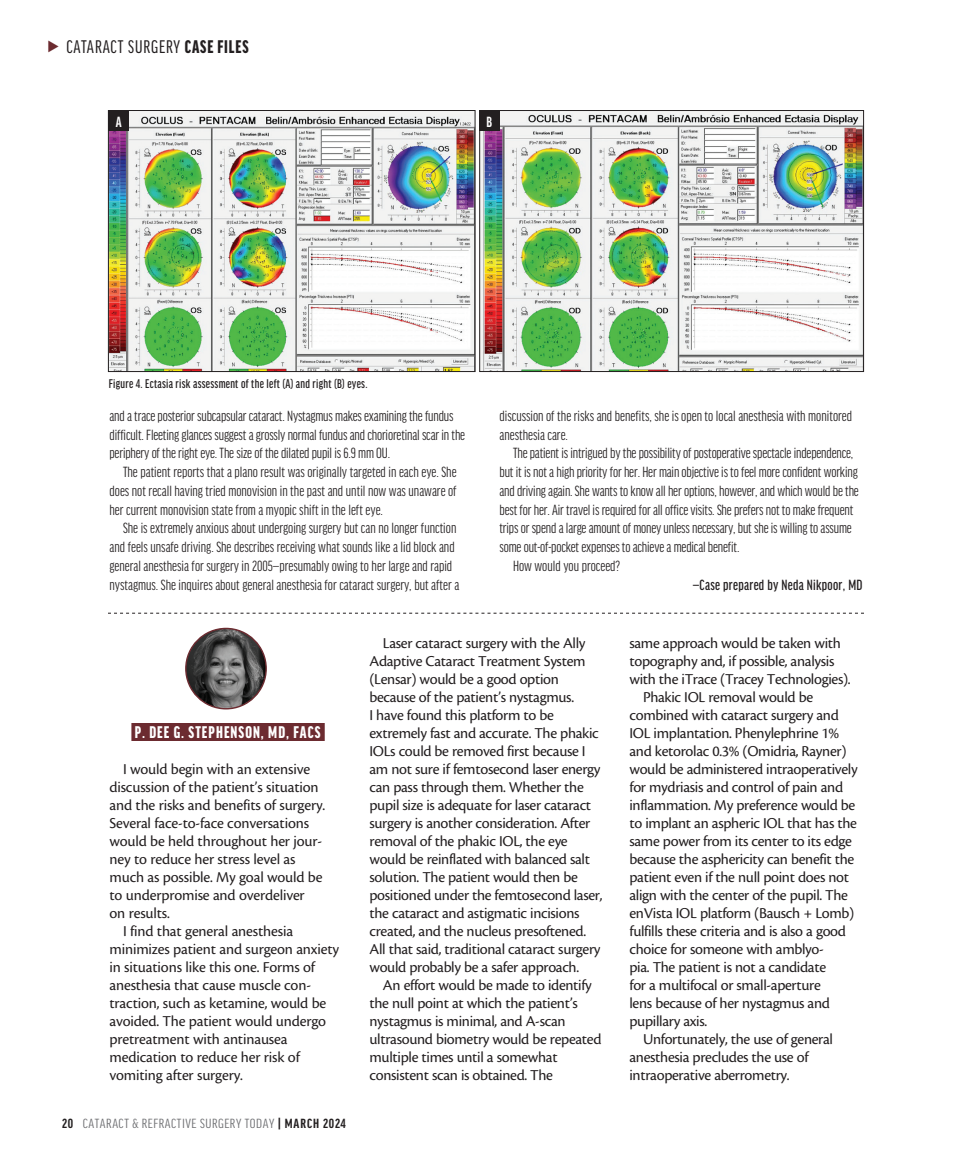
<style>
.page{position:relative;width:972px;height:1161px;background:#fff}
.page>*{position:absolute;margin:0;border:0;box-sizing:border-box;transform-origin:0 0}
.t1{font:19.5px "Good Headline Pro X Cond News";letter-spacing:.045em;color:#231f20}
.subhead{font:900 extra-condensed 18px "Good Headline Pro";letter-spacing:.06em;color:#fff}
.body{font:15.75px/18px "Cronos Pro";letter-spacing:-.02em;color:#231f20}
.sidebar_body{font:extra-condensed 15.75px/18.8px "Good Headline Pro";letter-spacing:-.01em;color:#231f20}
.sidebar_body-2{font:500 extra-condensed 15.75px "Good Headline Pro";letter-spacing:.02em;color:#231f20}
.t2{font:700 extra-condensed 15.75px "Good Headline Pro";color:#fff}
.t3{font:extra-condensed 14.1px "Good Headline Pro";letter-spacing:.035em;color:#6c6d70;scale:1.11 1}
.t4{font:500 extra-condensed 13.5px "Good Headline Pro";letter-spacing:.02em;color:#231f20}
.s1{font-family:"Good Headline Pro";font-weight:900;font-stretch:extra-condensed}
.s2{font-weight:700;color:#231f20}
</style>
<div class="page">
<div style="left:131px;top:723px;width:194px;height:18px;background:#6c2b30"></div>
<img style="left:186px;top:628px;width:80px;height:81px;border-radius:40px">
<div style="left:185px;top:628px;width:82px;height:82px;border:1px solid #6c2b30;border-radius:50%"></div>
<img style="left:110px;top:112px;width:363px;height:258px">
<div style="left:108px;top:110px;width:367px;height:262px;border:1px solid #231f20"></div>
<img style="left:481px;top:112px;width:381px;height:258px">
<div style="left:479px;top:110px;width:385px;height:262px;border:1px solid #231f20"></div>
<div style="left:109px;top:110px;width:20px;height:21px;background:#231f20"></div>
<div style="left:479px;top:110px;width:21px;height:20px;background:#231f20"></div>
<svg style="left:108px;top:613px;width:756px;height:1px"></svg>
<p class="t1" style="left:66px;top:37px;width:184px">CATARACT SURGERY <span class="s1">CASE FILES</span></p>
<p class="t2" style="left:116px;top:114px;width:7px">A</p>
<p class="t2" style="left:487px;top:114px;width:7px">B</p>
<p class="t4" style="left:109px;top:377px;width:260px">Figure 4. Ectasia risk assessment of the left (A) and right (B) eyes.</p>
<p class="sidebar_body" style="left:110px;top:406px;width:357px">and a trace posterior subcapsular cataract. Nystagmus makes examining the fundus difficult. Fleeting glances suggest a grossly normal fundus and chorioretinal scar in the periphery of the right eye. The size of the dilated pupil is 6.9 mm OU.</p>
<p class="sidebar_body" style="left:110px;top:463px;width:349px;text-align:justify;text-indent:14px">The patient reports that a plano result was originally targeted in each eye. She does not recall having tried monovision in the past and until now was unaware of her current monovision state from a myopic shift in the left eye.</p>
<p class="sidebar_body" style="left:110px;top:519px;width:351px;text-indent:14px">She is extremely anxious about undergoing surgery but can no longer function and feels unsafe driving. She describes receiving what sounds like a lid block and general anesthesia for surgery in 2005—presumably owing to her large and rapid nystagmus. She inquires about general anesthesia for cataract surgery, but after a</p>
<p class="sidebar_body" style="left:500px;top:406px;width:354px">discussion of the risks and benefits, she is open to local anesthesia with monitored anesthesia care.</p>
<p class="sidebar_body" style="left:500px;top:444px;width:361px;text-indent:14px">The patient is intrigued by the possibility of postoperative spectacle independence, but it is not a high priority for her. Her main objective is to feel more confident working and driving again. She wants to know all her options, however, and which would be the best for her. Air travel is required for all office visits. She prefers not to make frequent trips or spend a large amount of money unless necessary, but she is willing to assume some out-of-pocket expenses to achieve a medical benefit.</p>
<p class="sidebar_body" style="left:513px;top:556px;width:109px">How would you proceed?</p>
<p class="sidebar_body-2" style="left:693px;top:577px;width:171px">—Case prepared by Neda Nikpoor, MD</p>
<p class="subhead" style="left:135px;top:723px;width:187px">P. DEE G. STEPHENSON, MD, FACS</p>
<p class="body" style="left:110px;top:760px;width:217px;text-indent:14px">I would begin with an extensive discussion of the patient’s situation and the risks and benefits of surgery.<br>Several face-to-face conversations would be held throughout her jour&shy;ney to reduce her stress level as much as possible. My goal would be to underpromise and overdeliver<br>on results.</p>
<p class="body" style="left:110px;top:922px;width:231px;text-indent:14px">I find that general anesthesia minimizes patient and surgeon anxiety in situations like this one. Forms of anesthesia that cause muscle con&shy;traction, such as ketamine, would be avoided. The patient would undergo pretreatment with antinausea medication to reduce her risk of vomiting after surgery.</p>
<p class="t3" style="left:62px;top:1117px;width:257px"><span class="s2">20</span> CATARACT &amp; REFRACTIVE SURGERY TODAY <span class="s2">| MARCH 2024</span></p>
<p class="body" style="left:369px;top:634px;width:235px;text-indent:14px">Laser cataract surgery with the Ally Adaptive Cataract Treatment System (Lensar) would be a good option because of the patient’s nystagmus.<br>I have found this platform to be extremely fast and accurate. The phakic IOLs could be removed first because I am not sure if femtosecond laser energy can pass through them. Whether the pupil size is adequate for laser cataract surgery is another consideration. After removal of the phakic IOL, the eye would be reinflated with balanced salt solution. The patient would then be positioned under the femtosecond laser, the cataract and astigmatic incisions created, and the nucleus presoftened.<br>All that said, traditional cataract surgery would probably be a safer approach.</p>
<p class="body" style="left:369px;top:976px;width:233px;text-indent:14px">An effort would be made to identify the null point at which the patient’s nystagmus is minimal, and A-scan ultrasound biometry would be repeated multiple times until a somewhat consistent scan is obtained. The</p>
<p class="body" style="left:630px;top:634px;width:223px">same approach would be taken with topography and, if possible, analysis with the iTrace (Tracey Technologies).</p>
<p class="body" style="left:630px;top:688px;width:230px;text-indent:14px">Phakic IOL removal would be combined with cataract surgery and IOL implantation. Phenylephrine 1% and ketorolac 0.3% (Omidria, Rayner) would be administered intraoperatively for mydriasis and control of pain and inflammation. My preference would be to implant an aspheric IOL that has the same power from its center to its edge because the asphericity can benefit the patient even if the null point does not align with the center of the pupil. The enVista IOL platform (Bausch + Lomb) fulfills these criteria and is also a good choice for someone with amblyo-<br>pia. The patient is not a candidate<br>for a multifocal or small-aperture<br>lens because of her nystagmus and pupillary axis.</p>
<p class="body" style="left:630px;top:1030px;width:205px;text-indent:14px">Unfortunately, the use of general anesthesia precludes the use of intraoperative aberrometry.</p>
</div>
